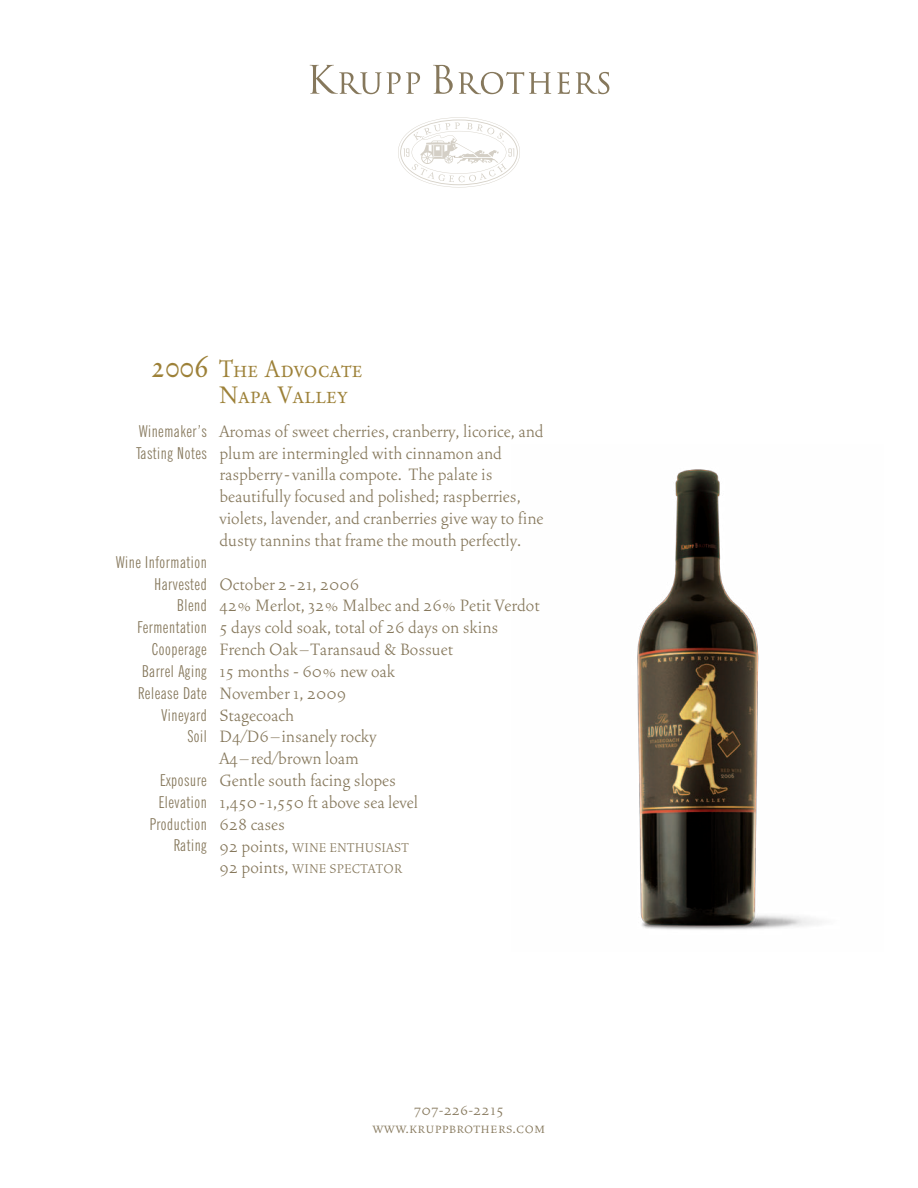
<style>
.page{position:relative;width:918px;height:1188px;background:#fff}
.page>*{position:absolute;margin:0;border:0;box-sizing:border-box;transform-origin:0 0}
.t1{font:31.5px "Stempel Garamond Roman SC";color:#9d8138;scale:.9 1}
.t2{font:23.7px/25.8px "Stempel Garamond Roman SC";letter-spacing:.01em;color:#9d8138;scale:.9 1}
.t3{font:300 20.7px/21.9px "Vendetta";color:#86785c}
.t4{font:extra-condensed 16.35px/21.8px "News Gothic BT";letter-spacing:.035em;color:#86785c;text-align:right}
.t5{font:16.2px/18.3px "Vendetta Light Small Caps";letter-spacing:.015em;color:#86785c;text-align:center}
.t6{font:300 15.9px/21.9px "Vendetta";letter-spacing:.015em;color:#86785c}
.s1{font-size:20.7px}
</style>
<div class="page">
<img style="left:637px;top:469px;width:185px;height:461px">
<svg style="left:310px;top:65px;width:110px;height:29px"></svg>
<svg style="left:433px;top:65px;width:20px;height:29px"></svg>
<svg style="left:459px;top:72px;width:92px;height:22px"></svg>
<svg style="left:557px;top:72px;width:13px;height:22px"></svg>
<svg style="left:576px;top:72px;width:33px;height:22px"></svg>
<svg style="left:398px;top:117px;width:122px;height:70px"></svg>
<h1 class="t1" style="left:151px;top:347px;width:66px">2006</h1>
<p class="t4" style="left:136px;top:420px;width:72px;text-align:left">Winemaker’s<br>Tasting Notes</p>
<p class="t4" style="left:116px;top:551px;width:92px">Wine Information<br>Harvested<br>Blend<br>Fermentation<br>Cooperage<br>Barrel Aging<br>Release Date<br>Vineyard<br>Soil</p>
<p class="t4" style="left:150px;top:769px;width:58px">Exposure<br>Elevation<br>Production<br>Rating</p>
<p class="t2" style="left:219px;top:356px;width:161px">The Advocate<br>Napa Valley</p>
<p class="t3" style="left:220px;top:420px;width:326px">Aromas of sweet cherries, cranberry, licorice, and plum are intermingled with cinnamon and raspberry-vanilla compote. The palate is beautifully focused and polished; raspberries, violets, lavender, and cranberries give way to fine dusty tannins that frame the mouth perfectly.</p>
<p class="t3" style="left:220px;top:573px;width:322px">October 2-21, 2006<br>42% Merlot, 32% Malbec and 26% Petit Verdot<br>5 days cold soak, total of 26 days on skins<br>French Oak–Taransaud &amp; Bossuet<br>15 months - 60% new oak<br>November 1, 2009<br>Stagecoach<br>D4/D6–insanely rocky<br>A4–red/brown loam<br>Gentle south facing slopes<br>1,450-1,550 ft above sea level<br>628 cases</p>
<p class="t6" style="left:220px;top:836px;width:191px"><span class="s1">92 points,</span> WINE ENTHUSIAST<br><span class="s1">92 points,</span> WINE SPECTATOR</p>
<p class="t5" style="left:373px;top:1101px;width:174px">707-226-2215 www.kruppbrothers.com</p>
</div>
